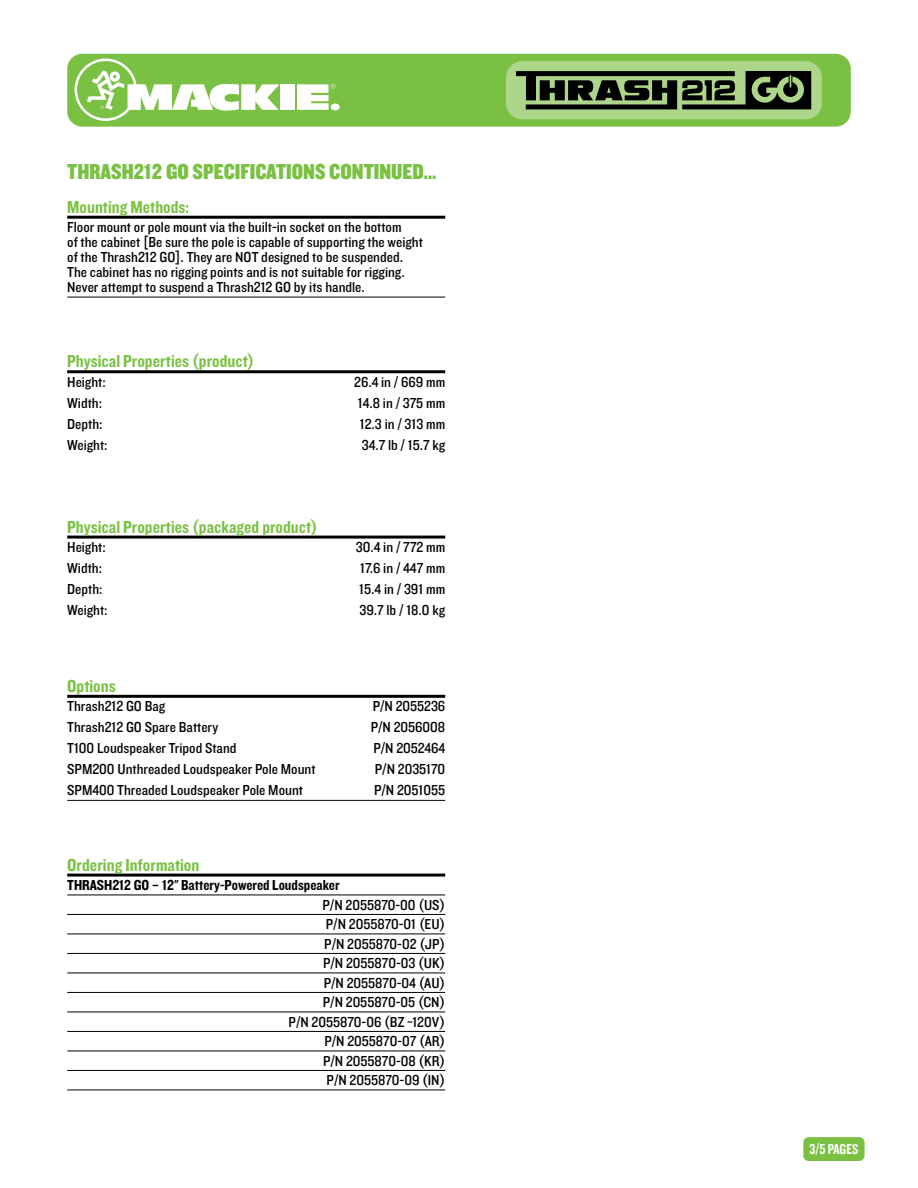
<style>
.page{position:relative;width:918px;height:1188px;background:#fff}
.page>*{position:absolute;margin:0;border:0;box-sizing:border-box;transform-origin:0 0}
.t1{font:22.5px "Knockout 70 Full Welterwt";color:#7ac143}
.t2{font:18px "Knockout 50 Welterweight";color:#7ac143}
.t3{font:15px/19.5px "Knockout 30 Junior Welterwt";color:#000}
.t4{font:15px "Knockout 50 Welterweight";color:#000}
.t5{font:15px "Knockout 49 Liteweight";letter-spacing:-.005em;color:#fff}
</style>
<div class="page">
<div style="left:803px;top:1137px;width:62px;height:24px;background:#7ac143;border-radius:5px"></div>
<div style="left:67px;top:54px;width:784px;height:73px;background:#7ac143;border-radius:15px"></div>
<div style="left:506px;top:61px;width:316px;height:58px;background:#aed68a;border-radius:16px"></div>
<div style="left:280px;top:84px;width:14px;height:26px;background:#fff"></div>
<div style="left:331px;top:104px;width:9px;height:6px;background:#fff;border-radius:50%"></div>
<svg style="left:297px;top:84px;width:38px;height:26px"></svg>
<svg style="left:75px;top:59px;width:204px;height:62px"></svg>
<svg style="left:516px;top:71px;width:295px;height:38px"></svg>
<hr style="left:67px;top:216px;width:378px;height:3px;background:#000">
<hr style="left:67px;top:297px;width:378px;height:1px;background:#000">
<hr style="left:67px;top:370px;width:378px;height:3px;background:#000">
<hr style="left:67px;top:536px;width:378px;height:3px;background:#000">
<hr style="left:67px;top:695px;width:378px;height:3px;background:#000">
<hr style="left:67px;top:800px;width:378px;height:1px;background:#000">
<hr style="left:67px;top:874px;width:378px;height:3px;background:#000">
<hr style="left:67px;top:895px;width:378px;height:1px;background:#000">
<hr style="left:67px;top:914px;width:378px;height:1px;background:#000">
<hr style="left:67px;top:934px;width:378px;height:1px;background:#000">
<hr style="left:67px;top:953px;width:378px;height:1px;background:#000">
<hr style="left:67px;top:973px;width:378px;height:1px;background:#000">
<hr style="left:67px;top:992px;width:378px;height:1px;background:#000">
<hr style="left:67px;top:1012px;width:378px;height:1px;background:#000">
<hr style="left:67px;top:1031px;width:378px;height:1px;background:#000">
<hr style="left:67px;top:1051px;width:378px;height:1px;background:#000">
<hr style="left:67px;top:1070px;width:378px;height:1px;background:#000">
<hr style="left:67px;top:1090px;width:378px;height:1px;background:#000">
<h1 class="t1" style="left:67px;top:157px;width:371px">THRASH212 GO SPECIFICATIONS CONTINUED...</h1>
<p class="t2" style="left:67px;top:195px;width:124px">Mounting Methods:</p>
<p class="t3" style="left:67px;top:219px;width:357px;line-height:15px">Floor mount or pole mount via the built-in socket on the bottom<br>of the cabinet [Be sure the pole is capable of supporting the weight of the Thrash212 GO]. They are NOT designed to be suspended.<br>The cabinet has no rigging points and is not suitable for rigging.<br>Never attempt to suspend a Thrash212 GO by its handle.</p>
<p class="t2" style="left:67px;top:349px;width:189px">Physical Properties (product)</p>
<p class="t3" style="left:67px;top:371px;width:40px">Height:</p>
<p class="t3" style="left:354px;top:371px;width:93px">26.4 in / 669 mm</p>
<p class="t3" style="left:67px;top:392px;width:36px">Width:</p>
<p class="t3" style="left:358px;top:392px;width:89px">14.8 in / 375 mm</p>
<p class="t3" style="left:67px;top:413px;width:37px">Depth:</p>
<p class="t3" style="left:360px;top:413px;width:87px">12.3 in / 313 mm</p>
<p class="t3" style="left:67px;top:435px;width:42px">Weight:</p>
<p class="t3" style="left:362px;top:435px;width:85px">34.7 lb / 15.7 kg</p>
<p class="t2" style="left:67px;top:515px;width:252px">Physical Properties (packaged product)</p>
<p class="t3" style="left:67px;top:537px;width:40px">Height:</p>
<p class="t3" style="left:356px;top:537px;width:91px">30.4 in / 772 mm</p>
<p class="t3" style="left:67px;top:558px;width:36px">Width:</p>
<p class="t3" style="left:360px;top:558px;width:86px">17.6 in / 447 mm</p>
<p class="t3" style="left:67px;top:579px;width:37px">Depth:</p>
<p class="t3" style="left:359px;top:579px;width:87px">15.4 in / 391 mm</p>
<p class="t3" style="left:67px;top:600px;width:42px">Weight:</p>
<p class="t3" style="left:360px;top:600px;width:87px">39.7 lb / 18.0 kg</p>
<p class="t2" style="left:67px;top:674px;width:50px">Options</p>
<p class="t3" style="left:67px;top:696px;width:100px">Thrash212 GO Bag</p>
<p class="t3" style="left:373px;top:696px;width:74px">P/N 2055236</p>
<p class="t3" style="left:67px;top:717px;width:153px">Thrash212 GO Spare Battery</p>
<p class="t3" style="left:371px;top:717px;width:76px">P/N 2056008</p>
<p class="t3" style="left:67px;top:738px;width:171px">T100 Loudspeaker Tripod Stand</p>
<p class="t3" style="left:373px;top:738px;width:73px">P/N 2052464</p>
<p class="t3" style="left:67px;top:759px;width:250px">SPM200 Unthreaded Loudspeaker Pole Mount</p>
<p class="t3" style="left:375px;top:759px;width:72px">P/N 2035170</p>
<p class="t3" style="left:67px;top:780px;width:237px">SPM400 Threaded Loudspeaker Pole Mount</p>
<p class="t3" style="left:374px;top:780px;width:73px">P/N 2051055</p>
<p class="t2" style="left:67px;top:853px;width:134px">Ordering Information</p>
<p class="t4" style="left:67px;top:875px;width:274px">THRASH212 GO – 12" Battery-Powered Loudspeaker</p>
<p class="t3" style="left:289px;top:894px;width:158px;text-align:right">P/N 2055870-00 (US)<br>P/N 2055870-01 (EU)<br>P/N 2055870-02 (JP)<br>P/N 2055870-03 (UK)<br>P/N 2055870-04 (AU)<br>P/N 2055870-05 (CN)<br>P/N 2055870-06 (BZ ~120V)<br>P/N 2055870-07 (AR)<br>P/N 2055870-08 (KR)<br>P/N 2055870-09 (IN)</p>
<p class="t5" style="left:810px;top:1140px;width:50px">3/5 PAGES</p>
</div>
